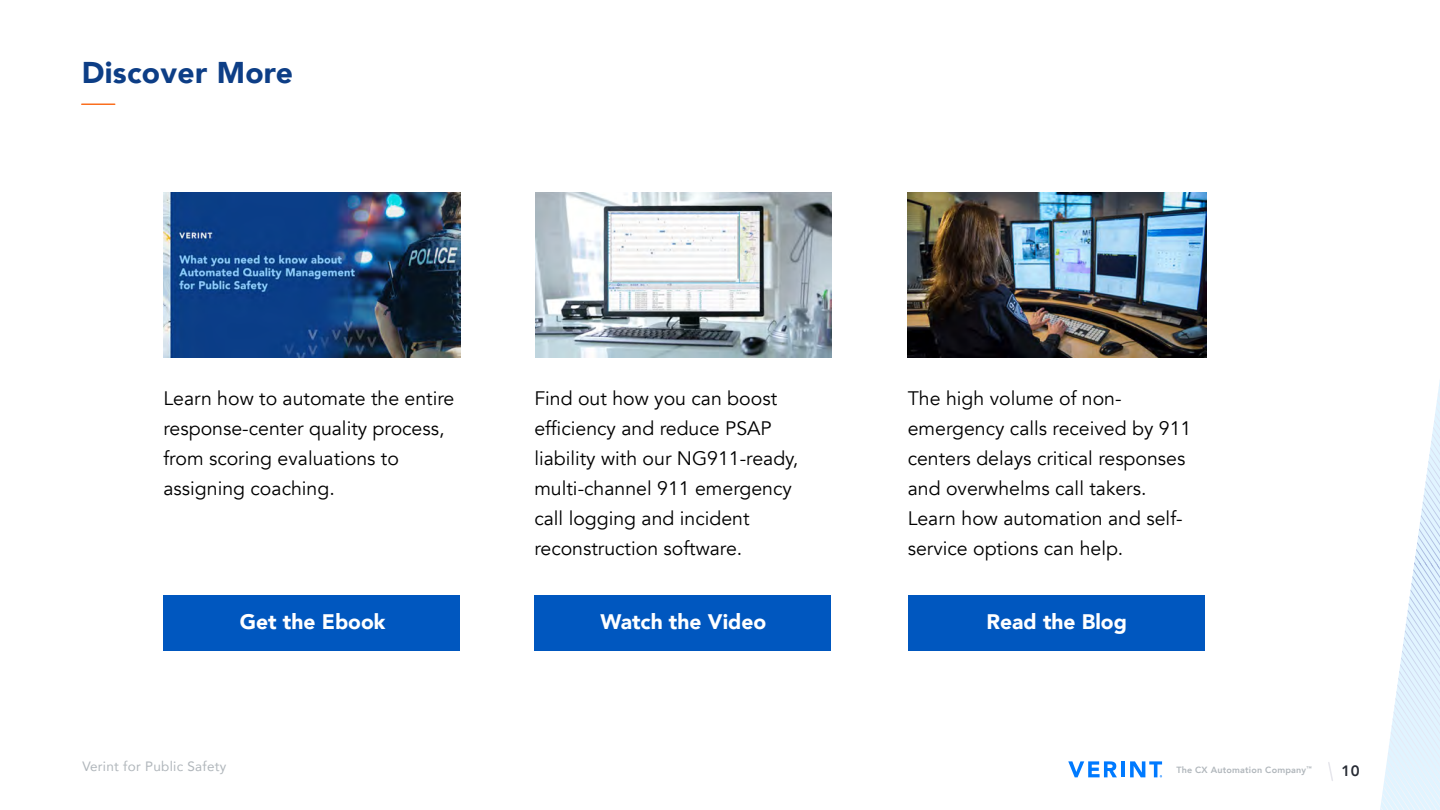
<style>
.page{position:relative;width:1440px;height:810px;background:#fff}
.page>*{position:absolute;margin:0;border:0;box-sizing:border-box;transform-origin:0 0}
.t1{font:900 30px "Avenir";letter-spacing:.01em;color:#0d3e86}
.t2{font:900 21px "Avenir";color:#fff}
.t3{font:19.5px/30px "Avenir";color:#000}
.t4{font:800 15px "Avenir";color:#262a33}
.t5{font:13.5px "Avenir";letter-spacing:.02em;color:#b0b6bb}
.t6{font:800 9px "Avenir";letter-spacing:.02em;color:#b0b6bb}
</style>
<div class="page">
<svg style="left:1068px;top:761px;width:49px;height:16px"></svg>
<hr style="left:1121px;top:761px;width:3px;height:16px;background:#007aff">
<svg style="left:1130px;top:761px;width:32px;height:16px"></svg>
<svg style="left:1328px;top:762px;width:5px;height:19px"></svg>
<svg style="left:1380px;top:380px;width:60px;height:430px"></svg>
<hr style="left:82px;top:104px;width:33px;height:1px;background:#fa6e1e">
<div style="left:164px;top:596px;width:296px;height:55px;background:#0057bf"></div>
<div style="left:534px;top:596px;width:297px;height:55px;background:#0057bf"></div>
<div style="left:908px;top:596px;width:296px;height:55px;background:#0057bf"></div>
<img style="left:535px;top:192px;width:297px;height:165px">
<img style="left:164px;top:192px;width:296px;height:165px">
<img style="left:908px;top:192px;width:298px;height:165px">
<p class="t1" style="left:82px;top:46px;width:213px">Discover More</p>
<p class="t3" style="left:164px;top:384px;width:292px">Learn how to automate the entire response-center quality process, from scoring evaluations to assigning coaching.</p>
<p class="t3" style="left:534px;top:384px;width:265px">Find out how you can boost efficiency and reduce PSAP liability with our NG911-ready, multi-channel 911 emergency call logging and incident reconstruction software.</p>
<p class="t3" style="left:908px;top:384px;width:285px">The high volume of non&shy;emergency calls received by 911 centers delays critical responses and overwhelms call takers.<br>Learn how automation and self&shy;service options can help.</p>
<p class="t2" style="left:240px;top:604px;width:147px">Get the Ebook</p>
<p class="t2" style="left:600px;top:604px;width:167px">Watch the Video</p>
<p class="t2" style="left:986px;top:604px;width:142px">Read the Blog</p>
<p class="t5" style="left:82px;top:756px;width:146px">Verint for Public Safety</p>
<p class="t6" style="left:1176px;top:763px;width:137px">The CX Automation Company<sup>™</sup></p>
<p class="t4" style="left:1341px;top:759px;width:20px">10</p>
</div>
